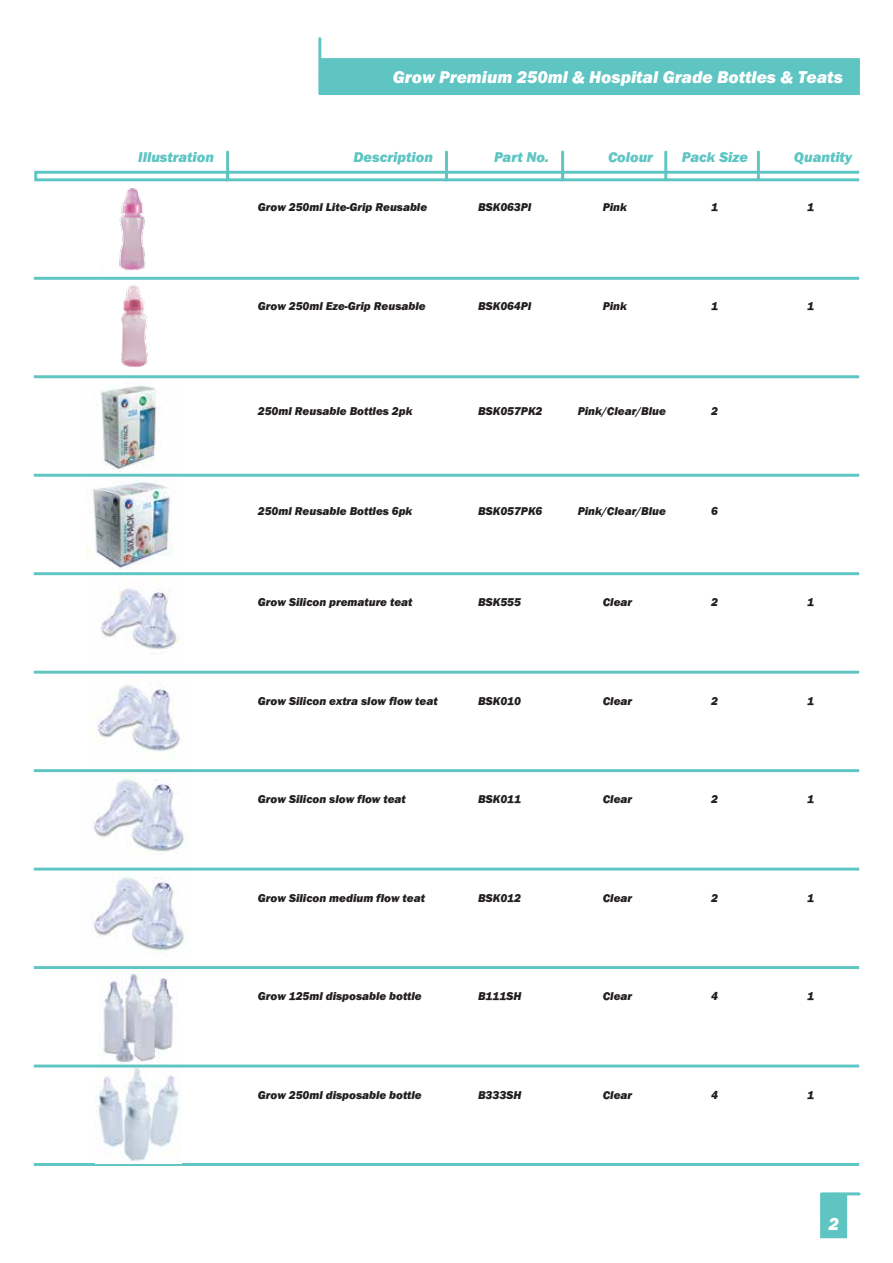
<style>
.page{position:relative;width:893px;height:1263px;background:#fff}
.page>*{position:absolute;margin:0;border:0;box-sizing:border-box;transform-origin:0 0}
.t1{font:italic 800 18px "Franklin Gothic EF";color:#fff}
.t2{font:italic 800 17.7px "Franklin Gothic EF";color:#fff}
.t3{font:italic 800 14.7px "Franklin Gothic EF";color:#5ec5c3}
.t4{font:italic 800 11.7px "Franklin Gothic EF";color:#231f20}
</style>
<div class="page">
<div style="left:820px;top:1193px;width:27px;height:45px;background:#5ec5c3;border:2px solid #5ec5c3"></div>
<hr style="left:836px;top:1192px;width:23px;height:3px;background:#5ec5c3">
<hr style="left:821px;top:1192px;width:15px;height:3px;background:#5ec5c3">
<div style="left:319px;top:58px;width:541px;height:37px;background:#5ec5c3;border:2px solid #5ec5c3"></div>
<hr style="left:318px;top:39px;width:3px;height:34px;background:#5ec5c3">
<hr style="left:318px;top:73px;width:3px;height:21px;background:#5ec5c3">
<div style="left:34px;top:171px;width:195px;height:10px;border:3px solid #5ec5c3"></div>
<hr style="left:226px;top:152px;width:3px;height:28px;background:#5ec5c3">
<div style="left:226px;top:171px;width:222px;height:10px;border:3px solid #5ec5c3"></div>
<hr style="left:445px;top:152px;width:3px;height:28px;background:#5ec5c3">
<div style="left:445px;top:171px;width:119px;height:10px;border:3px solid #5ec5c3"></div>
<hr style="left:561px;top:152px;width:3px;height:28px;background:#5ec5c3">
<div style="left:561px;top:171px;width:300px;height:10px;border:3px solid #5ec5c3"></div>
<hr style="left:664px;top:152px;width:3px;height:28px;background:#5ec5c3">
<hr style="left:757px;top:152px;width:3px;height:28px;background:#5ec5c3">
<hr style="left:34px;top:277px;width:825px;height:3px;background:#5ec5c3">
<hr style="left:34px;top:375px;width:825px;height:3px;background:#5ec5c3">
<hr style="left:34px;top:474px;width:825px;height:3px;background:#5ec5c3">
<hr style="left:34px;top:572px;width:825px;height:3px;background:#5ec5c3">
<hr style="left:34px;top:671px;width:825px;height:3px;background:#5ec5c3">
<hr style="left:34px;top:769px;width:825px;height:3px;background:#5ec5c3">
<hr style="left:34px;top:868px;width:825px;height:2px;background:#5ec5c3">
<hr style="left:34px;top:966px;width:825px;height:3px;background:#5ec5c3">
<hr style="left:34px;top:1064px;width:825px;height:3px;background:#5ec5c3">
<hr style="left:34px;top:1163px;width:825px;height:3px;background:#5ec5c3">
<img style="left:121px;top:285px;width:27px;height:82px">
<img style="left:119px;top:188px;width:27px;height:83px">
<img style="left:101px;top:579px;width:79px;height:70px">
<img style="left:97px;top:685px;width:83px;height:67px">
<img style="left:85px;top:772px;width:107px;height:96px">
<img style="left:85px;top:870px;width:107px;height:97px">
<img style="left:99px;top:970px;width:74px;height:93px">
<img style="left:95px;top:1068px;width:84px;height:93px">
<img style="left:101px;top:385px;width:60px;height:84px">
<img style="left:86px;top:480px;width:87px;height:89px">
<h2 class="t2" style="left:393px;top:67px;width:452px">Grow Premium 250ml &amp; Hospital Grade Bottles &amp; Teats</h2>
<p class="t3" style="left:138px;top:148px;width:77px">Illustration</p>
<p class="t3" style="left:353px;top:148px;width:81px">Description</p>
<p class="t3" style="left:494px;top:148px;width:57px">Part No.</p>
<p class="t3" style="left:608px;top:148px;width:47px">Colour</p>
<p class="t3" style="left:682px;top:148px;width:68px">Pack Size</p>
<p class="t3" style="left:794px;top:148px;width:60px">Quantity</p>
<p class="t4" style="left:258px;top:201px;width:171px">Grow 250ml Lite-Grip Reusable</p>
<p class="t4" style="left:478px;top:201px;width:55px">BSK063PI</p>
<p class="t4" style="left:711px;top:201px;width:8px">1</p>
<p class="t4" style="left:603px;top:201px;width:26px">Pink</p>
<p class="t4" style="left:807px;top:201px;width:8px">1</p>
<p class="t4" style="left:258px;top:299px;width:169px">Grow 250ml Eze-Grip Reusable</p>
<p class="t4" style="left:478px;top:299px;width:55px">BSK064PI</p>
<p class="t4" style="left:603px;top:299px;width:26px">Pink</p>
<p class="t4" style="left:711px;top:299px;width:8px">1</p>
<p class="t4" style="left:807px;top:299px;width:8px">1</p>
<p class="t4" style="left:258px;top:404px;width:156px">250ml Reusable Bottles 2pk</p>
<p class="t4" style="left:478px;top:404px;width:66px">BSK057PK2</p>
<p class="t4" style="left:578px;top:404px;width:90px">Pink/Clear/Blue</p>
<p class="t4" style="left:711px;top:404px;width:8px">2</p>
<p class="t4" style="left:258px;top:504px;width:156px">250ml Reusable Bottles 6pk</p>
<p class="t4" style="left:478px;top:504px;width:66px">BSK057PK6</p>
<p class="t4" style="left:578px;top:504px;width:90px">Pink/Clear/Blue</p>
<p class="t4" style="left:711px;top:504px;width:8px">6</p>
<p class="t4" style="left:258px;top:596px;width:156px">Grow Silicon premature teat</p>
<p class="t4" style="left:478px;top:596px;width:44px">BSK555</p>
<p class="t4" style="left:603px;top:596px;width:31px">Clear</p>
<p class="t4" style="left:711px;top:596px;width:8px">2</p>
<p class="t4" style="left:807px;top:596px;width:8px">1</p>
<p class="t4" style="left:258px;top:694px;width:181px">Grow Silicon extra slow flow teat</p>
<p class="t4" style="left:478px;top:694px;width:44px">BSK010</p>
<p class="t4" style="left:603px;top:694px;width:31px">Clear</p>
<p class="t4" style="left:711px;top:694px;width:8px">2</p>
<p class="t4" style="left:807px;top:694px;width:8px">1</p>
<p class="t4" style="left:258px;top:793px;width:149px">Grow Silicon slow flow teat</p>
<p class="t4" style="left:478px;top:793px;width:44px">BSK011</p>
<p class="t4" style="left:603px;top:793px;width:31px">Clear</p>
<p class="t4" style="left:711px;top:793px;width:8px">2</p>
<p class="t4" style="left:807px;top:793px;width:8px">1</p>
<p class="t4" style="left:258px;top:891px;width:169px">Grow Silicon medium flow teat</p>
<p class="t4" style="left:478px;top:891px;width:44px">BSK012</p>
<p class="t4" style="left:603px;top:891px;width:31px">Clear</p>
<p class="t4" style="left:711px;top:891px;width:8px">2</p>
<p class="t4" style="left:807px;top:891px;width:8px">1</p>
<p class="t4" style="left:258px;top:989px;width:165px">Grow 125ml disposable bottle</p>
<p class="t4" style="left:478px;top:989px;width:45px">B111SH</p>
<p class="t4" style="left:603px;top:989px;width:31px">Clear</p>
<p class="t4" style="left:711px;top:989px;width:8px">4</p>
<p class="t4" style="left:807px;top:989px;width:8px">1</p>
<p class="t4" style="left:258px;top:1088px;width:165px">Grow 250ml disposable bottle</p>
<p class="t4" style="left:478px;top:1088px;width:45px">B333SH</p>
<p class="t4" style="left:603px;top:1088px;width:31px">Clear</p>
<p class="t4" style="left:711px;top:1088px;width:8px">4</p>
<p class="t4" style="left:807px;top:1088px;width:8px">1</p>
<h1 class="t1" style="left:828px;top:1214px;width:12px">2</h1>
</div>
